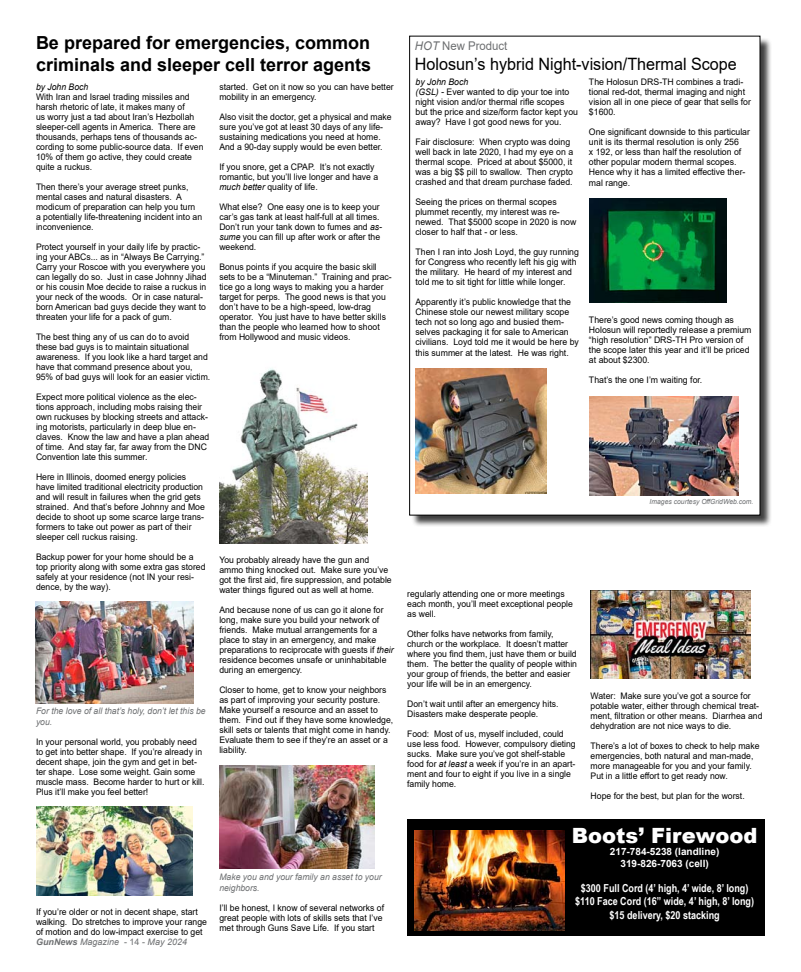
<style>
.page{position:relative;width:801px;height:972px;background:#fff}
.page>*{position:absolute;margin:0;border:0;box-sizing:border-box;transform-origin:0 0}
.t1{font:900 21px "Arial";color:#fff}
.t2{font:700 18px/21.6px "Arial";color:#000}
.t3{font:17px "Arial";color:#000;scale:.95 1}
.t4{font:12px "Arial";color:#6d6f71;scale:.95 1}
.t5{font:700 11px/13.2px "Arial Narrow";color:#fff;text-align:center}
.t6{font:700 10px/12px "Arial";color:#fff;text-align:center}
.t7{font:9px/10px "Arial";color:#000;scale:.96 1}
.t8{font:9px/10px "Arial";color:#000}
.t9{font:italic 9px/10.8px "Arial";color:#6d6f71;scale:.96 1}
.t10{font:italic 9px "Arial";color:#6d6f71}
.t11{font:italic 9px "Arial";color:#000;scale:.96 1}
.t12{font:italic 7px "Arial";color:#6d6f71}
.s1{font-style:italic}
.s2{font-weight:700}
.s3{font-style:normal}
</style>
<div class="page">
<div style="left:411px;top:38px;width:366px;height:494px;background:#000;opacity:.75"></div>
<div style="left:410px;top:36px;width:350px;height:479px;background:#fff"></div>
<div style="left:407px;top:819px;width:358px;height:117px;background:#000"></div>
<img style="left:415px;top:830px;width:149px;height:101px">
<img style="left:415px;top:369px;width:132px;height:124px">
<img style="left:589px;top:199px;width:137px;height:104px">
<img style="left:589px;top:396px;width:149px;height:100px">
<img style="left:36px;top:602px;width:158px;height:101px">
<img style="left:36px;top:807px;width:156px;height:88px">
<img style="left:219px;top:368px;width:148px;height:175px">
<img style="left:219px;top:765px;width:156px;height:104px">
<img style="left:591px;top:590px;width:159px;height:89px">
<h2 class="t2" style="left:36px;top:32px;width:337px">Be prepared for emergencies, common criminals and sleeper cell terror agents</h2>
<p class="t11" style="left:36px;top:81px;width:56px">by John Boch</p>
<p class="t7" style="left:36px;top:92px;width:176px">With Iran and Israel trading missiles and harsh rhetoric of late, it makes many of<br>us worry just a tad about Iran’s Hezbollah sleeper-cell agents in America. There are thousands, perhaps tens of thousands ac&shy;cording to some public-source data. If even 10% of them go active, they could create quite a ruckus.</p>
<p class="t7" style="left:36px;top:182px;width:175px">Then there’s your average street punks, mental cases and natural disasters. A modicum of preparation can help you turn a potentially life-threatening incident into an inconvenience.</p>
<p class="t7" style="left:36px;top:242px;width:179px">Protect yourself in your daily life by practic&shy;ing your ABCs... as in “Always Be Carrying.” Carry your Roscoe with you everywhere you can legally do so. Just in case Johnny Jihad or his cousin Moe decide to raise a ruckus in your neck of the woods. Or in case natural&shy;born American bad guys decide they want to threaten your life for a pack of gum.</p>
<p class="t7" style="left:36px;top:332px;width:183px">The best thing any of us can do to avoid these bad guys is to maintain situational awareness. If you look like a hard target and have that command presence about you, 95% of bad guys will look for an easier victim.</p>
<p class="t7" style="left:36px;top:392px;width:182px">Expect more political violence as the elec&shy;tions approach, including mobs raising their own ruckuses by blocking streets and attack&shy;ing motorists, particularly in deep blue en&shy;claves. Know the law and have a plan ahead of time. And stay far, far away from the DNC Convention late this summer.</p>
<p class="t7" style="left:36px;top:472px;width:177px">Here in Illinois, doomed energy policies have limited traditional electricity production and will result in failures when the grid gets strained. And that’s before Johnny and Moe decide to shoot up some scarce large trans&shy;formers to take out power as part of their sleeper cell ruckus raising.</p>
<p class="t7" style="left:36px;top:552px;width:178px">Backup power for your home should be a top priority along with some extra gas stored safely at your residence (not IN your resi&shy;dence, by the way).</p>
<p class="t9" style="left:36px;top:706px;width:178px">For the love of all that’s holy, don’t let this be you.</p>
<p class="t7" style="left:36px;top:737px;width:177px">In your personal world, you probably need to get into better shape. If you’re already in decent shape, join the gym and get in bet&shy;ter shape. Lose some weight. Gain some muscle mass. Become harder to hurt or kill.<br>Plus it’ll make you feel better!</p>
<p class="t7" style="left:219px;top:82px;width:183px">started. Get on it now so you can have better mobility in an emergency.</p>
<p class="t7" style="left:219px;top:112px;width:181px">Also visit the doctor, get a physical and make sure you’ve got at least 30 days of any life&shy;sustaining medications you need at home.<br>And a 90-day supply would be even better.</p>
<p class="t7" style="left:219px;top:162px;width:167px">If you snore, get a CPAP. It’s not exactly romantic, but you’ll live longer and have a <span class="s1">much better</span> quality of life.</p>
<p class="t7" style="left:219px;top:202px;width:171px">What else? One easy one is to keep your car’s gas tank at least half-full at all times.<br>Don’t run your tank down to fumes and <span class="s1">as&shy;sume</span> you can fill up after work or after the weekend.</p>
<p class="t7" style="left:219px;top:262px;width:181px">Bonus points if you acquire the basic skill sets to be a “Minuteman.” Training and prac&shy;tice go a long ways to making you a harder target for perps. The good news is that you don’t have to be a high-speed, low-drag operator. You just have to have better skills than the people who learned how to shoot from Hollywood and music videos.</p>
<p class="t7" style="left:219px;top:555px;width:181px">You probably already have the gun and ammo thing knocked out. Make sure you’ve got the first aid, fire suppression, and potable water things figured out as well at home.</p>
<p class="t7" style="left:219px;top:605px;width:183px">And because none of us can go it alone for long, make sure you build your network of friends. Make mutual arrangements for a place to stay in an emergency, and make preparations to reciprocate with guests if <span class="s1">their </span>residence becomes unsafe or uninhabitable during an emergency.</p>
<p class="t7" style="left:219px;top:685px;width:183px">Closer to home, get to know your neighbors as part of improving your security posture.<br>Make yourself a resource and an asset to them. Find out if they have some knowledge, skill sets or talents that might come in handy.<br>Evaluate them to see if they’re an asset or a liability.</p>
<p class="t7" style="left:36px;top:907px;width:180px">If you’re older or not in decent shape, start walking. Do stretches to improve your range of motion and do low-impact exercise to get</p>
<p class="t10" style="left:36px;top:936px;width:153px"><span class="s2">GunNews</span> Magazine <span class="s3">- 14 -</span> May 2024</p>
<p class="t9" style="left:219px;top:871px;width:171px">Make you and your family an asset to your neighbors.</p>
<p class="t7" style="left:219px;top:902px;width:173px">I’ll be honest, I know of several networks of great people with lots of skills sets that I’ve met through Guns Save Life. If you start</p>
<h3 class="t4" style="left:415px;top:37px;width:99px"><span class="s1">HOT</span> New Product</h3>
<h3 class="t3" style="left:415px;top:53px;width:340px">Holosun’s hybrid Night-vision/Thermal Scope</h3>
<p class="t8" style="left:415px;top:77px;width:164px"><span class="s1">by John Boch<br>(GSL) -</span> Ever wanted to dip your toe into night vision and/or thermal rifle scopes but the price and size/form factor kept you away? Have I got good news for you.</p>
<p class="t8" style="left:415px;top:137px;width:159px">Fair disclosure: When crypto was doing well back in late 2020, I had my eye on a thermal scope. Priced at about $5000, it was a big $$ pill to swallow. Then crypto crashed and that dream purchase faded.</p>
<p class="t8" style="left:415px;top:197px;width:162px">Seeing the prices on thermal scopes plummet recently, my interest was re&shy;newed. That $5000 scope in 2020 is now closer to half that - or less.</p>
<p class="t8" style="left:415px;top:247px;width:165px">Then I ran into Josh Loyd, the guy running for Congress who recently left his gig with the military. He heard of my interest and told me to sit tight for little while longer.</p>
<p class="t8" style="left:415px;top:297px;width:165px">Apparently it’s public knowledge that the Chinese stole our newest military scope tech not so long ago and busied them&shy;selves packaging it for sale to American civilians. Loyd told me it would be here by this summer at the latest. He was right.</p>
<p class="t8" style="left:589px;top:77px;width:164px">The Holosun DRS-TH combines a tradi&shy;tional red-dot, thermal imaging and night vision all in one piece of gear that sells for $1600.</p>
<p class="t8" style="left:589px;top:127px;width:163px">One significant downside to this particular unit is its thermal resolution is only 256<br>x 192, or less than half the resolution of other popular modern thermal scopes.<br>Hence why it has a limited effective ther&shy;mal range.</p>
<p class="t8" style="left:589px;top:315px;width:164px">There’s good news coming though as Holosun will reportedly release a premium “high resolution” DRS-TH Pro version of the scope later this year and it’ll be priced at about $2300.</p>
<p class="t8" style="left:589px;top:375px;width:115px">That’s the one I’m waiting for.</p>
<p class="t12" style="left:650px;top:497px;width:105px">Images courtesy OffGridWeb.com.</p>
<p class="t7" style="left:407px;top:589px;width:174px">regularly attending one or more meetings each month, you’ll meet exceptional people as well.</p>
<p class="t7" style="left:407px;top:629px;width:178px">Other folks have networks from family, church or the workplace. It doesn’t matter where you find them, just have them or build them. The better the quality of people within your group of friends, the better and easier your life will be in an emergency.</p>
<p class="t7" style="left:407px;top:699px;width:159px">Don’t wait until after an emergency hits.<br>Disasters make desperate people.</p>
<p class="t7" style="left:407px;top:729px;width:177px">Food: Most of us, myself included, could use less food. However, compulsory dieting sucks. Make sure you’ve got shelf-stable food for <span class="s1">at least</span> a week if you’re in an apart&shy;ment and four to eight if you live in a single family home.</p>
<p class="t7" style="left:591px;top:691px;width:181px">Water: Make sure you’ve got a source for potable water, either through chemical treat&shy;ment, filtration or other means. Diarrhea and dehydration are not nice ways to die.</p>
<p class="t7" style="left:591px;top:741px;width:177px">There’s a lot of boxes to check to help make emergencies, both natural and man-made, more manageable for you and your family.<br>Put in a little effort to get ready now.</p>
<p class="t7" style="left:591px;top:791px;width:162px">Hope for the best, but plan for the worst.</p>
<h1 class="t1" style="left:572px;top:820px;width:187px">Boots’ Firewood</h1>
<p class="t6" style="left:610px;top:846px;width:111px">217-784-5238 (landline)<br>319-826-7063 (cell)</p>
<p class="t5" style="left:575px;top:881px;width:181px">$300 Full Cord (4’ high, 4’ wide, 8’ long) $110 Face Cord (16” wide, 4’ high, 8’ long) $15 delivery, $20 stacking</p>
</div>
